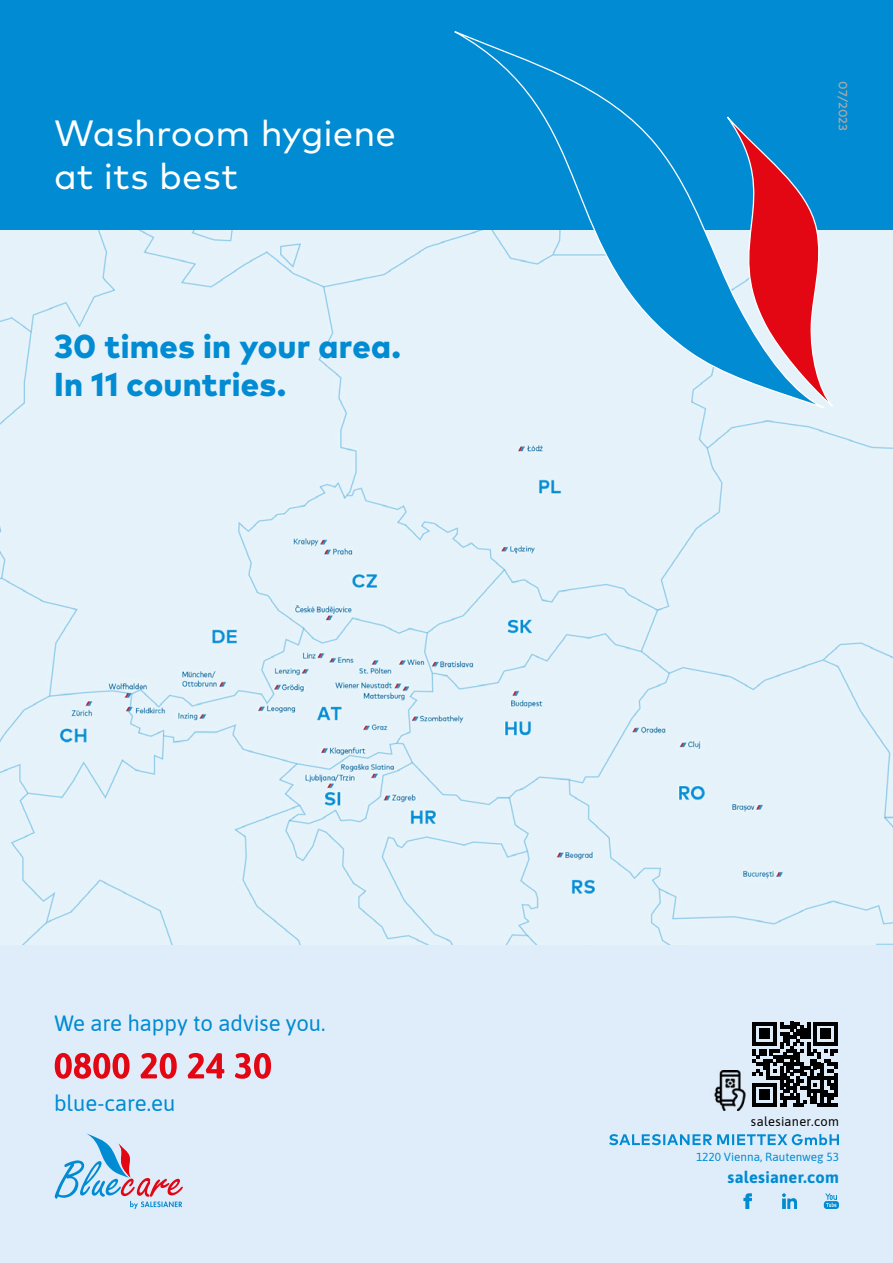
<style>
.page{position:relative;width:893px;height:1263px;background:#fff}
.page>*{position:absolute;margin:0;border:0;box-sizing:border-box;transform-origin:0 0}
.t1{font:36.6px/42.3px "Mark Pro";color:#fff}
.t2{font:800 33.15px/38.2px "Mark Pro";letter-spacing:.01em;color:#008bd2}
.t3{font:22.05px "Asap";color:#008bd2}
.t4{font:700 16.5px "Asap";letter-spacing:.015em;color:#008bd2}
.t5{font:12.9px "Asap";letter-spacing:.02em;color:#000}
.t6{font:500 12px "Mark Pro";letter-spacing:.005em;color:#a8a8a7}
.t7{font:11.7px "Asap";color:#008bd2}
</style>
<div class="page">
<div style="left:0;top:230px;width:893px;height:715px;background:#e5f2f9"></div>
<div style="left:0;top:945px;width:893px;height:318px;background:#dfedfa"></div>
<div style="left:0;top:0;width:893px;height:230px;background:#008bd2"></div>
<svg style="left:824px;top:1193px;width:15px;height:16px"></svg>
<svg style="left:782px;top:1193px;width:15px;height:16px"></svg>
<svg style="left:743px;top:1193px;width:9px;height:16px"></svg>
<svg style="left:609px;top:1134px;width:230px;height:11px"></svg>
<svg style="left:55px;top:1133px;width:128px;height:76px"></svg>
<svg style="left:55px;top:1053px;width:216px;height:26px"></svg>
<svg style="left:453px;top:31px;width:265px;height:385px"></svg>
<svg style="left:718px;top:116px;width:129px;height:304px"></svg>
<svg style="left:753px;top:1022px;width:84px;height:84px"></svg>
<img style="left:714px;top:1070px;width:32px;height:40px">
<h1 class="t1" style="left:54px;top:109px;width:343px">Washroom hygiene at its best</h1>
<h2 class="t2" style="left:54px;top:324px;width:349px">30 times in your area.<br>In 11 countries.</h2>
<p class="t3" style="left:54px;top:1008px;width:273px">We are happy to advise you.</p>
<p class="t3" style="left:54px;top:1088px;width:123px">blue-care.eu</p>
<p class="t6" style="left:852px;top:81px;width:52px;rotate:90deg">07/2023</p>
<p class="t5" style="left:751px;top:1112px;width:90px">salesianer.com</p>
<p class="t7" style="left:696px;top:1149px;width:144px">1220 Vienna, Rautenweg 53</p>
<p class="t4" style="left:727px;top:1165px;width:113px">salesianer.com</p>
</div>
